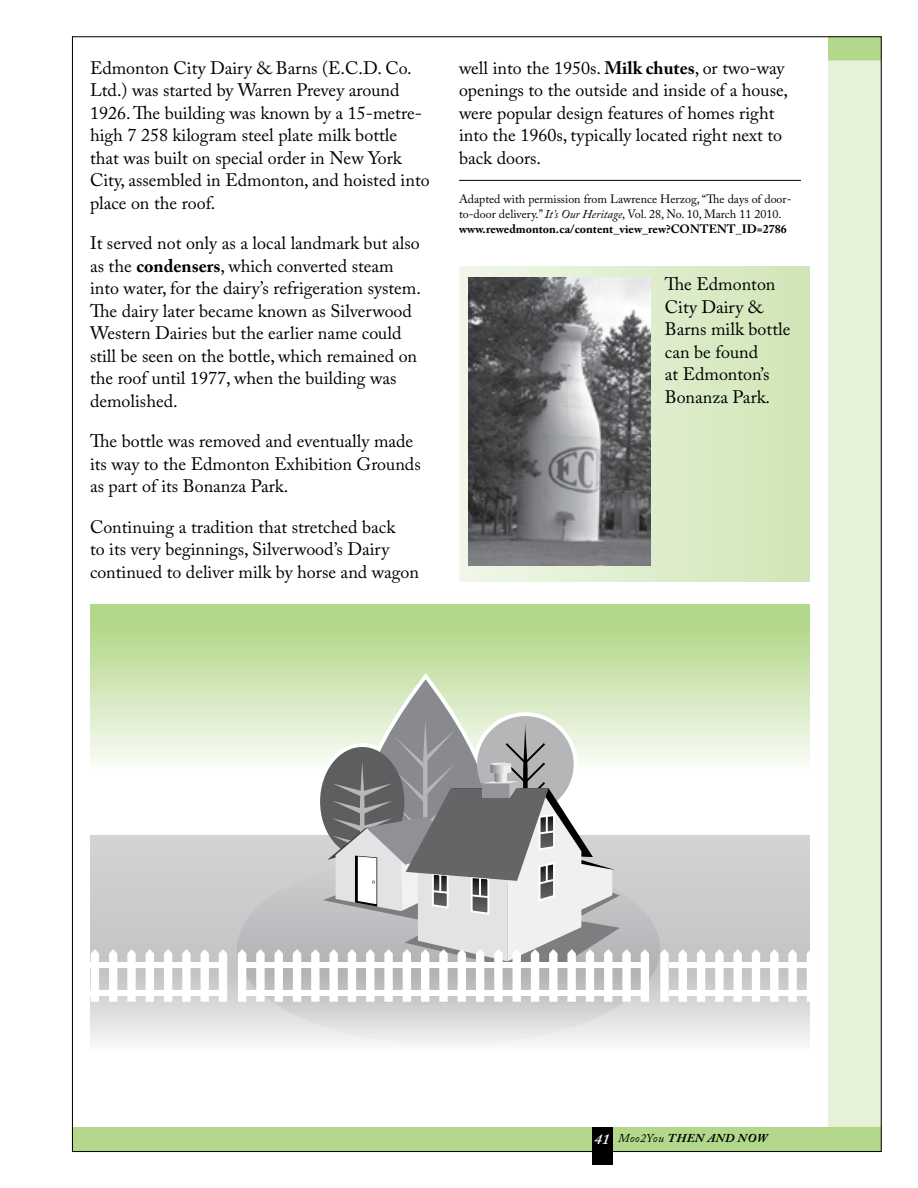
<style>
.page{position:relative;width:918px;height:1188px;background:#fff}
.page>*{position:absolute;margin:0;border:0;box-sizing:border-box;transform-origin:0 0}
.t1{font:18px/22.5px "Adobe Caslon Pro";color:#000}
.t2{font:12px/15px "Adobe Caslon Pro";color:#000}
.t3{font:italic 700 12px "Adobe Caslon Pro";letter-spacing:.04em;color:#000}
.s1{font-weight:700}
.s2{font-style:italic}
.s3{font-weight:600;font-size:15px;color:#fff}
.s4{font-weight:400}
</style>
<div class="page">
<div style="left:828px;top:58px;width:53px;height:1071px;background:#e6f1d9"></div>
<div style="left:72px;top:1128px;width:809px;height:24px;background:#b4d88b"></div>
<div style="left:828px;top:36px;width:54px;height:24px;background:#b4d88b"></div>
<div style="left:592px;top:1128px;width:20px;height:37px;background:#000"></div>
<div style="left:459px;top:267px;width:351px;height:314px;background:linear-gradient(to right,#e6ece1,#d1e7b7)"></div>
<hr style="left:459px;top:180px;width:342px;height:1px;background:#000">
<img style="left:468px;top:277px;width:183px;height:288px">
<svg style="left:90px;top:604px;width:720px;height:232px"></svg>
<svg style="left:90px;top:836px;width:720px;height:207px;background:#d1d2d4"></svg>
<svg style="left:366px;top:679px;width:119px;height:176px;background:#c3cfb8"></svg>
<svg style="left:237px;top:852px;width:423px;height:193px;background:#d9dadb"></svg>
<svg style="left:275px;top:949px;width:8px;height:53px"></svg>
<svg style="left:256px;top:949px;width:9px;height:53px"></svg>
<svg style="left:238px;top:949px;width:8px;height:53px"></svg>
<div style="left:246px;top:962px;width:396px;height:5px;background:#fff"></div>
<div style="left:246px;top:990px;width:396px;height:5px;background:#fff"></div>
<svg style="left:219px;top:949px;width:8px;height:53px"></svg>
<svg style="left:201px;top:949px;width:8px;height:53px"></svg>
<svg style="left:182px;top:949px;width:9px;height:53px"></svg>
<svg style="left:164px;top:949px;width:8px;height:53px"></svg>
<svg style="left:146px;top:949px;width:8px;height:53px"></svg>
<svg style="left:127px;top:949px;width:9px;height:53px"></svg>
<svg style="left:109px;top:949px;width:8px;height:53px"></svg>
<svg style="left:91px;top:949px;width:8px;height:53px"></svg>
<div style="left:90px;top:962px;width:130px;height:5px;background:#fff"></div>
<div style="left:90px;top:990px;width:130px;height:5px;background:#fff"></div>
<svg style="left:807px;top:949px;width:3px;height:53px"></svg>
<svg style="left:788px;top:949px;width:9px;height:53px"></svg>
<svg style="left:770px;top:949px;width:8px;height:53px"></svg>
<svg style="left:752px;top:949px;width:8px;height:53px"></svg>
<svg style="left:734px;top:949px;width:8px;height:53px"></svg>
<svg style="left:715px;top:949px;width:9px;height:53px"></svg>
<svg style="left:697px;top:949px;width:8px;height:53px"></svg>
<svg style="left:679px;top:949px;width:8px;height:53px"></svg>
<svg style="left:293px;top:712px;width:376px;height:290px"></svg>
<div style="left:669px;top:962px;width:141px;height:5px;background:#fff"></div>
<div style="left:669px;top:990px;width:141px;height:5px;background:#fff"></div>
<p class="t1" style="left:90px;top:56px;width:341px">Edmonton City Dairy &amp; Barns (E.C.D. Co.<br>Ltd.) was started by Warren Prevey around 1926. The building was known by a 15-metre&shy;high 7 258 kilogram steel plate milk bottle that was built on special order in New York City, assembled in Edmonton, and hoisted into place on the roof.</p>
<p class="t1" style="left:90px;top:232px;width:333px">It served not only as a local landmark but also as the <span class="s1">condensers</span>, which converted steam into water, for the dairy’s refrigeration system.<br>The dairy later became known as Silverwood Western Dairies but the earlier name could still be seen on the bottle, which remained on the roof until 1977, when the building was demolished.</p>
<p class="t1" style="left:90px;top:430px;width:332px">The bottle was removed and eventually made its way to the Edmonton Exhibition Grounds as part of its Bonanza Park.</p>
<p class="t1" style="left:90px;top:515px;width:330px">Continuing a tradition that stretched back<br>to its very beginnings, Silverwood’s Dairy continued to deliver milk by horse and wagon</p>
<p class="t1" style="left:459px;top:56px;width:331px">well into the 1950s. <span class="s1">Milk chutes</span>, or two-way openings to the outside and inside of a house, were popular design features of homes right into the 1960s, typically located right next to back doors.</p>
<p class="t2" style="left:459px;top:191px;width:334px">Adapted with permission from Lawrence Herzog, “The days of door&shy;to-door delivery.” <span class="s2">It’s Our Heritage</span>, Vol. 28, No. 10, March 11 2010. <span class="s1">www.rewedmonton.ca/content_view_rew?CONTENT_ID=2786</span></p>
<p class="t1" style="left:665px;top:273px;width:127px">The Edmonton<br>City Dairy &amp;<br>Barns milk bottle can be found<br>at Edmonton’s<br>Bonanza Park.</p>
<p class="t3" style="left:595px;top:1131px;width:174px"><span class="s3">41</span> <span class="s4">Moo2You</span> THEN AND NOW</p>
</div>
